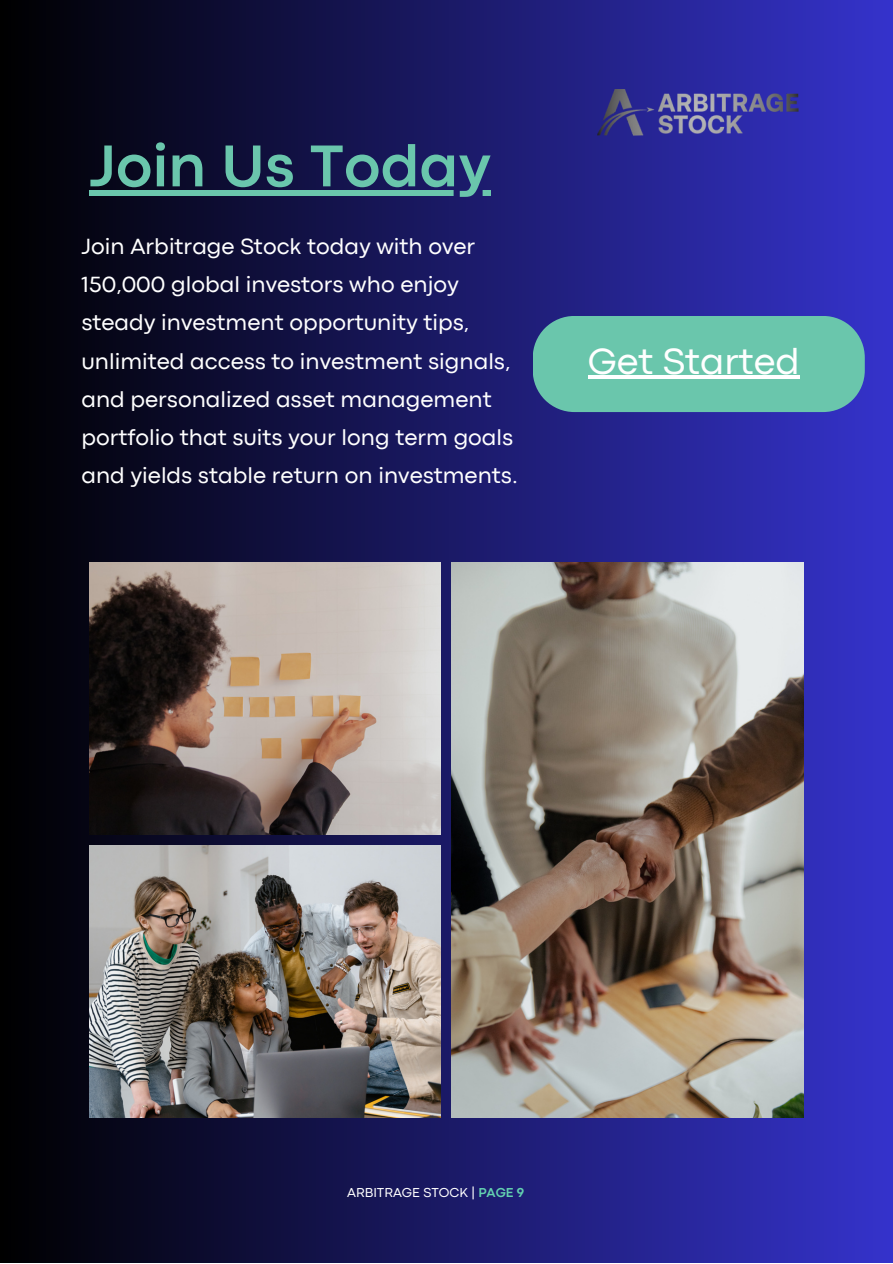
<style>
.page{position:relative;width:893px;height:1264px;background:#fff}
.page>*{position:absolute;margin:0;border:0;box-sizing:border-box;transform-origin:0 0}
.t1{font:700 61.5px "Codec Pro";color:#6ac6ac}
.t2{font:37.95px "Codec Pro";color:#fff}
.t3{font:22.95px/38.2px "Codec Pro";color:#fff}
.t4{font:13.5px "Codec Pro";color:#fff}
.s1{font-weight:700;color:#63d1b0}
</style>
<div class="page">
<div style="left:0;top:0;width:892px;height:1262px;background:linear-gradient(to right,#000,#3533cb)"></div>
<img style="left:89px;top:845px;width:351px;height:272px">
<img style="left:451px;top:562px;width:352px;height:555px">
<img style="left:89px;top:562px;width:351px;height:272px">
<div style="left:89px;top:190px;width:402px;height:5px;background:#6ac6ac"></div>
<img style="left:598px;top:89px;width:201px;height:46px">
<div style="left:532px;top:316px;width:332px;height:96px;background:#6ac6ac"></div>
<hr style="left:587px;top:376px;width:212px;height:3px;background:#fff">
<p class="t1" style="left:89px;top:144px;width:403px">Join Us Today</p>
<p class="t3" style="left:81px;top:229px;width:438px">Join Arbitrage Stock today with over 150,000 global investors who enjoy steady investment opportunity tips, unlimited access to investment signals, and personalized asset management portfolio that suits your long term goals and yields stable return on investments.</p>
<p class="t2" style="left:587px;top:347px;width:213px">Get Started</p>
<p class="t4" style="left:347px;top:1187px;width:178px">ARBITRAGE STOCK | <span class="s1">PAGE 9</span></p>
</div>
